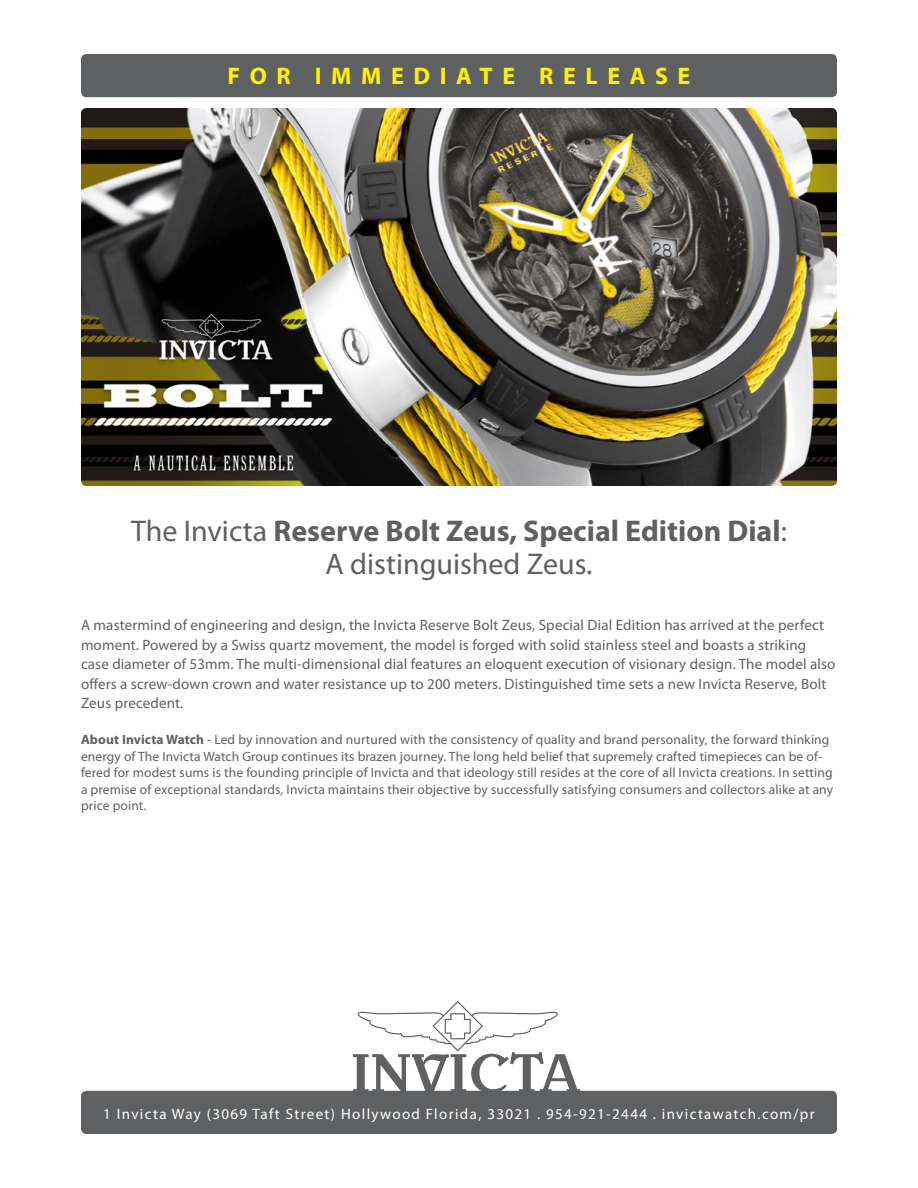
<style>
.page{position:relative;width:918px;height:1188px;background:#fff}
.page>*{position:absolute;margin:0;border:0;box-sizing:border-box;transform-origin:0 0}
.t1{font:700 30px/33px "Myriad Pro";color:#5f6062;text-align:center}
.t2{font:700 24px "Myriad Pro";letter-spacing:.4em;color:#fff200}
.t3{font:15px/19.5px "Myriad Pro";letter-spacing:.01em;color:#5f6062}
.t4{font:15px "Myriad Pro";letter-spacing:.09em;color:#fff}
.t5{font:13.5px/16.5px "Myriad Pro";letter-spacing:.01em;color:#5f6062}
.s1{font-weight:400}
.s2{font-weight:700}
</style>
<div class="page">
<div style="left:81px;top:54px;width:756px;height:43px;background:#5f6062;border-radius:5px"></div>
<div style="left:81px;top:1091px;width:756px;height:43px;background:#5f6062;border-radius:5px"></div>
<svg style="left:353px;top:1001px;width:227px;height:90px"></svg>
<img style="left:81px;top:108px;width:756px;height:378px">
<h2 class="t2" style="left:228px;top:60px;width:464px">FOR IMMEDIATE RELEASE</h2>
<h1 class="t1" style="left:131px;top:513px;width:657px"><span class="s1">The Invicta</span> Reserve Bolt Zeus, Special Edition Dial<span class="s1">:<br>A distinguished Zeus.</span></h1>
<p class="t3" style="left:81px;top:615px;width:756px">A mastermind of engineering and design, the Invicta Reserve Bolt Zeus, Special Dial Edition has arrived at the perfect moment. Powered by a Swiss quartz movement, the model is forged with solid stainless steel and boasts a striking case diameter of 53mm. The multi-dimensional dial features an eloquent execution of visionary design. The model also offers a screw-down crown and water resistance up to 200 meters. Distinguished time sets a new Invicta Reserve, Bolt Zeus precedent.</p>
<p class="t5" style="left:81px;top:731px;width:754px"><span class="s2">About Invicta Watch</span> - Led by innovation and nurtured with the consistency of quality and brand personality, the forward thinking energy of The Invicta Watch Group continues its brazen journey. The long held belief that supremely crafted timepieces can be of&shy;fered for modest sums is the founding principle of Invicta and that ideology still resides at the core of all Invicta creations. In setting a premise of exceptional standards, Invicta maintains their objective by successfully satisfying consumers and collectors alike at any price point.</p>
<p class="t4" style="left:103px;top:1105px;width:713px">1 Invicta Way (3069 Taft Street) Hollywood Florida, 33021 . 954-921-2444 . invictawatch.com/pr</p>
</div>
